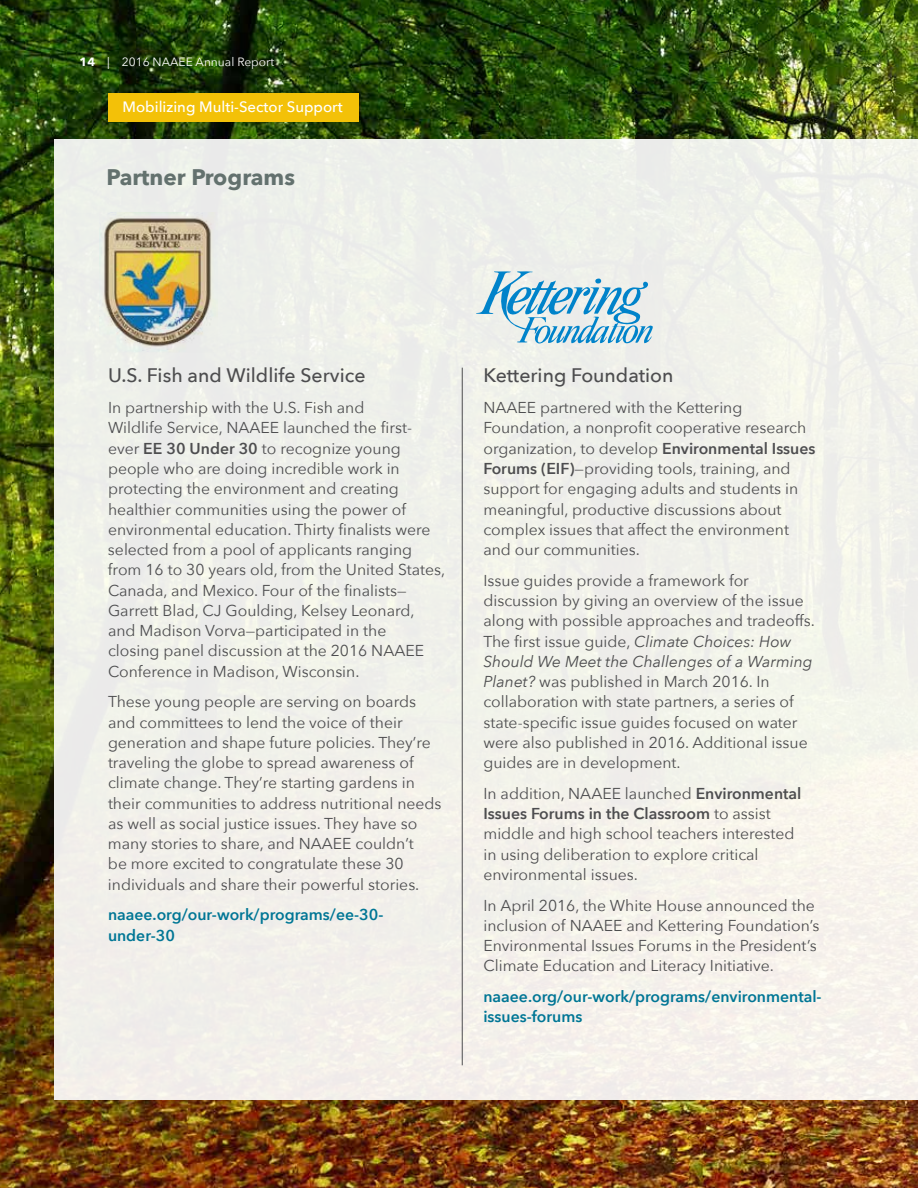
<style>
.page{position:relative;width:918px;height:1188px;background:#fff}
.page>*{position:absolute;margin:0;border:0;box-sizing:border-box;transform-origin:0 0}
.t1{font:700 22.5px "Avenir Next";color:#63716e}
.t2{font:500 19.5px "Avenir Next";color:#4d4d4f}
.t3{font:15.75px/20.2px "Avenir Next";color:#4d4d4f}
.t4{font:600 15.75px/20.2px "Avenir Next";color:#007695}
.t5{font:500 15px "Avenir Next";color:#fff}
.t6{font:12px "Avenir Next";color:#fff}
.s1{font-weight:700}
.s2{font-weight:600}
.s3{font-style:italic}
</style>
<div class="page">
<img style="left:0;top:0;width:918px;height:1188px">
<div style="left:55px;top:139px;width:863px;height:961px;background:#f1f1ea"></div>
<svg style="left:476px;top:271px;width:177px;height:73px"></svg>
<img style="left:99px;top:213px;width:115px;height:139px">
<hr style="left:462px;top:368px;width:1px;height:697px;background:#4d4d4f">
<div style="left:108px;top:93px;width:251px;height:28px;background:#f3c108"></div>
<p class="t6" style="left:80px;top:55px;width:196px"><span class="s1">14</span> | 2016 NAAEE Annual Report</p>
<p class="t5" style="left:123px;top:98px;width:222px">Mobilizing Multi-Sector Support</p>
<h1 class="t1" style="left:106px;top:163px;width:190px">Partner Programs</h1>
<p class="t2" style="left:108px;top:364px;width:259px">U.S. Fish and Wildlife Service</p>
<p class="t3" style="left:108px;top:398px;width:339px">In partnership with the U.S. Fish and<br>Wildlife Service, NAAEE launched the first&shy;ever <span class="s2">EE 30 Under 30</span> to recognize young people who are doing incredible work in protecting the environment and creating healthier communities using the power of environmental education. Thirty finalists were selected from a pool of applicants ranging from 16 to 30 years old, from the United States, Canada, and Mexico. Four of the finalists— Garrett Blad, CJ Goulding, Kelsey Leonard, and Madison Vorva—participated in the<br>closing panel discussion at the 2016 NAAEE Conference in Madison, Wisconsin.</p>
<p class="t3" style="left:108px;top:692px;width:335px">These young people are serving on boards and committees to lend the voice of their generation and shape future policies. They’re traveling the globe to spread awareness of climate change. They’re starting gardens in their communities to address nutritional needs as well as social justice issues. They have so many stories to share, and NAAEE couldn’t<br>be more excited to congratulate these 30 individuals and share their powerful stories.</p>
<p class="t4" style="left:108px;top:905px;width:277px">naaee.org/our-work/programs/ee-30- under-30</p>
<p class="t2" style="left:483px;top:364px;width:192px">Kettering Foundation</p>
<p class="t3" style="left:483px;top:398px;width:334px">NAAEE partnered with the Kettering Foundation, a nonprofit cooperative research organization, to develop <span class="s2">Environmental Issues Forums (EIF)</span>—providing tools, training, and support for engaging adults and students in meaningful, productive discussions about complex issues that affect the environment and our communities.</p>
<p class="t3" style="left:483px;top:570px;width:333px">Issue guides provide a framework for discussion by giving an overview of the issue along with possible approaches and tradeoffs.<br>The first issue guide, <span class="s3">Climate Choices: How Should We Meet the Challenges of a Warming Planet?</span> was published in March 2016. In collaboration with state partners, a series of state-specific issue guides focused on water were also published in 2016. Additional issue guides are in development.</p>
<p class="t3" style="left:483px;top:783px;width:320px">In addition, NAAEE launched <span class="s2">Environmental Issues Forums in the Classroom</span> to assist middle and high school teachers interested in using deliberation to explore critical environmental issues.</p>
<p class="t3" style="left:483px;top:895px;width:338px">In April 2016, the White House announced the inclusion of NAAEE and Kettering Foundation’s Environmental Issues Forums in the President’s Climate Education and Literacy Initiative.</p>
<p class="t4" style="left:483px;top:986px;width:340px">naaee.org/our-work/programs/environmental&shy;issues-forums</p>
</div>
